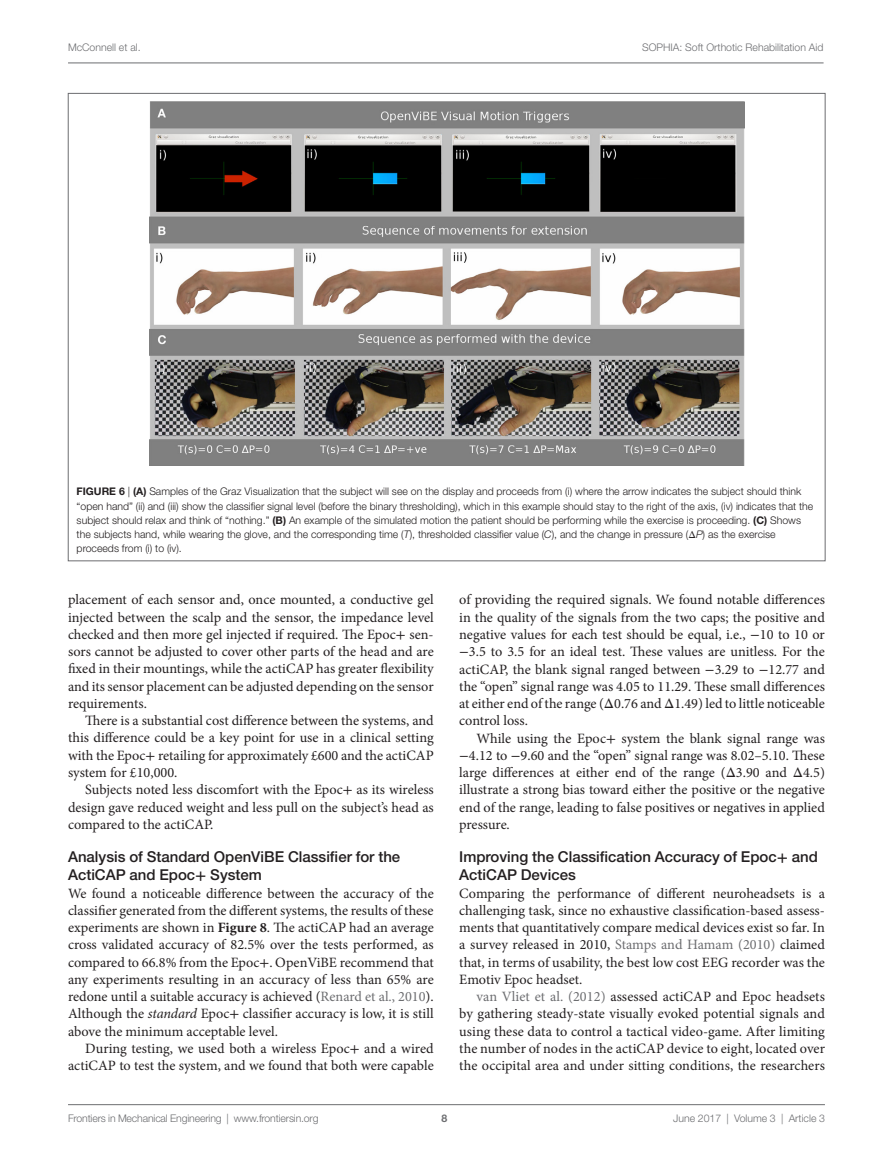
<style>
.page{position:relative;width:893px;height:1170px;background:#fff}
.page>*{position:absolute;margin:0;border:0;box-sizing:border-box;transform-origin:0 0}
.t1{font:500 15px/18px "Helvetica Neue LT Std";color:#231f20}
.t2{font:14.25px/17.2px "Minion Pro";color:#231f20;text-align:justify}
.t3{font:300 10.5px/14.2px "Helvetica Neue LT Std";color:#231f20}
.t4{font:300 10.5px "Helvetica Neue LT Std";color:#6c6d70}
.t5{font:700 10.5px "Helvetica Neue LT Std";color:#6c6d70}
.s1{font-weight:700}
.s2{font-style:italic}
.s3{font-family:"STIX General";font-weight:400}
.s4{font-family:"STIX General"}
.s5{font-family:"STIX General";font-weight:700}
.s6{color:#6c6d70}
</style>
<div class="page">
<img style="left:149px;top:102px;width:595px;height:363px">
<hr style="left:68px;top:63px;width:756px;height:1px;background:#6c6d70">
<hr style="left:68px;top:1104px;width:757px;height:1px;background:#6c6d70">
<p class="t4" style="left:68px;top:41px;width:74px">McConnell et al.</p>
<p class="t4" style="left:642px;top:41px;width:183px">SOPHIA: Soft Orthotic Rehabilitation Aid</p>
<p class="t3" style="left:77px;top:484px;width:738px"><span class="s1">FIGURE 6</span> | <span class="s1">(A)</span> Samples of the Graz Visualization that the subject will see on the display and proceeds from (i) where the arrow indicates the subject should think “open hand” (ii) and (iii) show the classifier signal level (before the binary thresholding), which in this example should stay to the right of the axis, (iv) indicates that the subject should relax and think of “nothing.” <span class="s1">(B)</span> An example of the simulated motion the patient should be performing while the exercise is proceeding. <span class="s1">(C)</span> Shows the subjects hand, while wearing the glove, and the corresponding time (<span class="s2">T</span>), thresholded classifier value (<span class="s2">C</span>), and the change in pressure (<span class="s3">Δ</span><span class="s2">P</span>) as the exercise proceeds from (i) to (iv).</p>
<p class="t2" style="left:68px;top:591px;width:367px">placement of each sensor and, once mounted, a conductive gel injected between the scalp and the sensor, the impedance level checked and then more gel injected if required. The Epoc<span class="s4">+</span> sen&shy;sors cannot be adjusted to cover other parts of the head and are fixed in their mountings, while the actiCAP has greater flexibility and its sensor placement can be adjusted depending on the sensor requirements.</p>
<p class="t2" style="left:68px;top:712px;width:367px;text-indent:17px">There is a substantial cost difference between the systems, and this difference could be a key point for use in a clinical setting with the Epoc<span class="s4">+</span> retailing for approximately £600 and the actiCAP system for £10,000.</p>
<p class="t2" style="left:68px;top:781px;width:367px;text-indent:17px">Subjects noted less discomfort with the Epoc<span class="s4">+</span> as its wireless design gave reduced weight and less pull on the subject’s head as compared to the actiCAP.</p>
<p class="t1" style="left:68px;top:847px;width:334px">Analysis of Standard OpenViBE Classifier for the<br>ActiCAP and Epoc<span class="s5">+</span> System</p>
<p class="t2" style="left:68px;top:884px;width:367px">We found a noticeable difference between the accuracy of the classifier generated from the different systems, the results of these experiments are shown in <span class="s1">Figure 8</span>. The actiCAP had an average cross validated accuracy of 82.5% over the tests performed, as compared to 66.8% from the Epoc<span class="s4">+</span>. OpenViBE recommend that any experiments resulting in an accuracy of less than 65% are redone until a suitable accuracy is achieved (<span class="s6">Renard et al., 2010</span>).<br>Although the <span class="s2">standard</span> Epoc<span class="s4">+</span> classifier accuracy is low, it is still above the minimum acceptable level.</p>
<p class="t2" style="left:68px;top:1039px;width:367px;text-align:right">During testing, we used both a wireless Epoc<span class="s4">+</span> and a wired actiCAP to test the system, and we found that both were capable</p>
<p class="t2" style="left:459px;top:591px;width:367px">of providing the required signals. We found notable differences in the quality of the signals from the two caps; the positive and negative values for each test should be equal, i.e., <span class="s4">−</span>10 to 10 or <span class="s4">−</span>3.5 to 3.5 for an ideal test. These values are unitless. For the actiCAP, the blank signal ranged between <span class="s4">−</span>3.29 to <span class="s4">−</span>12.77 and the “open” signal range was 4.05 to 11.29. These small differences at either end of the range (<span class="s4">Δ</span>0.76 and <span class="s4">Δ</span>1.49) led to little noticeable control loss.</p>
<p class="t2" style="left:459px;top:729px;width:367px;text-indent:17px">While using the Epoc<span class="s4">+</span> system the blank signal range was <span class="s4">−</span>4.12 to <span class="s4">−</span>9.60 and the “open” signal range was 8.02–5.10. These large differences at either end of the range (<span class="s4">Δ</span>3.90 and <span class="s4">Δ</span>4.5) illustrate a strong bias toward either the positive or the negative end of the range, leading to false positives or negatives in applied pressure.</p>
<p class="t1" style="left:459px;top:847px;width:360px">Improving the Classification Accuracy of Epoc<span class="s5">+</span> and<br>ActiCAP Devices</p>
<p class="t2" style="left:459px;top:884px;width:367px">Comparing the performance of different neuroheadsets is a challenging task, since no exhaustive classification-based assess&shy;ments that quantitatively compare medical devices exist so far. In a survey released in 2010, <span class="s6">Stamps and Hamam (2010)</span> claimed that, in terms of usability, the best low cost EEG recorder was the Emotiv Epoc headset.</p>
<p class="t2" style="left:459px;top:987px;width:367px;text-indent:17px"><span class="s6">van Vliet et al. (2012)</span> assessed actiCAP and Epoc headsets by gathering steady-state visually evoked potential signals and using these data to control a tactical video-game. After limiting the number of nodes in the actiCAP device to eight, located over the occipital area and under sitting conditions, the researchers</p>
<p class="t4" style="left:68px;top:1111px;width:252px">Frontiers in Mechanical Engineering | www.frontiersin.org</p>
<p class="t4" style="left:673px;top:1111px;width:153px">June 2017 | Volume 3 | Article 3</p>
<p class="t5" style="left:441px;top:1111px;width:7px">8</p>
</div>
